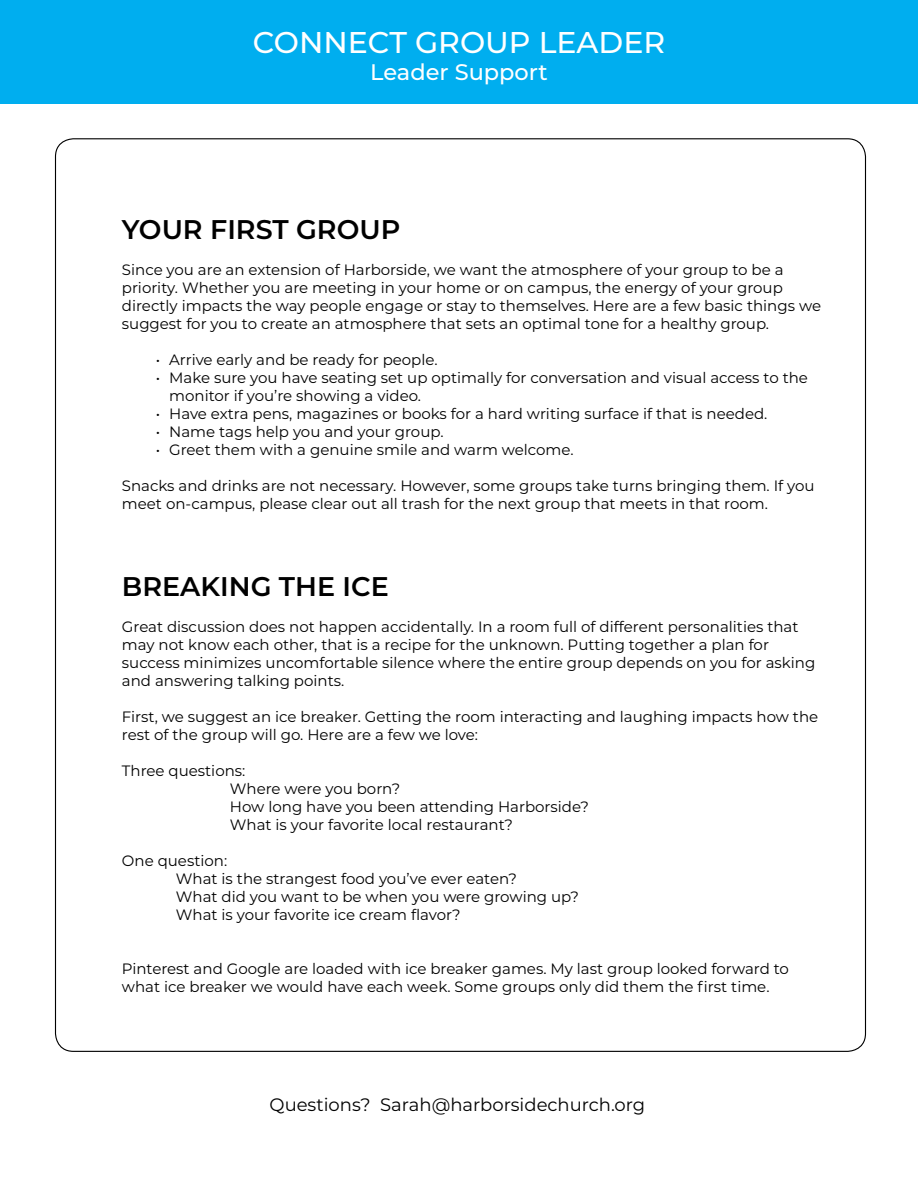
<style>
.page{position:relative;width:918px;height:1188px;background:#fff}
.page>*{position:absolute;margin:0;border:0;box-sizing:border-box;transform-origin:0 0}
.t1{font:500 30px "Montserrat";color:#fff}
.t2{font:600 27px "Montserrat";color:#000}
.t3{font:500 22.5px "Montserrat";color:#fff}
.t4{font:18px "Montserrat";color:#000}
.t5{font:15px/18px "Montserrat";color:#000}
</style>
<div class="page">
<div style="left:0;top:0;width:918px;height:104px;background:#00aeef"></div>
<h1 class="t1" style="left:253px;top:21px;width:414px">CONNECT GROUP LEADER</h1>
<h3 class="t3" style="left:370px;top:56px;width:179px">Leader Support</h3>
<h2 class="t2" style="left:122px;top:210px;width:280px">YOUR FIRST GROUP</h2>
<p class="t5" style="left:122px;top:260px;width:701px">Since you are an extension of Harborside, we want the atmosphere of your group to be a priority. Whether you are meeting in your home or on campus, the energy of your group directly impacts the way people engage or stay to themselves. Here are a few basic things we suggest for you to create an atmosphere that sets an optimal tone for a healthy group.</p>
<p class="t5" style="left:156px;top:350px;width:284px">• Arrive early and be ready for people.</p>
<p class="t5" style="left:169px;top:368px;width:640px;text-indent:-14px">• Make sure you have seating set up optimally for conversation and visual access to the monitor if you’re showing a video.</p>
<p class="t5" style="left:156px;top:404px;width:613px">• Have extra pens, magazines or books for a hard writing surface if that is needed.</p>
<p class="t5" style="left:156px;top:422px;width:289px">• Name tags help you and your group.</p>
<p class="t5" style="left:156px;top:440px;width:420px">• Greet them with a genuine smile and warm welcome.</p>
<p class="t5" style="left:122px;top:476px;width:694px">Snacks and drinks are not necessary. However, some groups take turns bringing them. If you meet on-campus, please clear out all trash for the next group that meets in that room.</p>
<h2 class="t2" style="left:122px;top:567px;width:269px">BREAKING THE ICE</h2>
<p class="t5" style="left:122px;top:617px;width:695px">Great discussion does not happen accidentally. In a room full of different personalities that may not know each other, that is a recipe for the unknown. Putting together a plan for success minimizes uncomfortable silence where the entire group depends on you for asking and answering talking points.</p>
<p class="t5" style="left:122px;top:707px;width:698px">First, we suggest an ice breaker. Getting the room interacting and laughing impacts how the rest of the group will go. Here are a few we love:</p>
<p class="t5" style="left:230px;top:761px;width:361px;text-indent:-108px">Three questions:<br>Where were you born?<br>How long have you been attending Harborside?<br>What is your favorite local restaurant?</p>
<p class="t5" style="left:176px;top:851px;width:405px;text-indent:-54px">One question:<br>What is the strangest food you’ve ever eaten?<br>What did you want to be when you were growing up?<br>What is your favorite ice cream flavor?</p>
<p class="t5" style="left:122px;top:959px;width:669px">Pinterest and Google are loaded with ice breaker games. My last group looked forward to what ice breaker we would have each week. Some groups only did them the first time.</p>
<p class="t4" style="left:270px;top:1093px;width:377px">Questions? Sarah@harborsidechurch.org</p>
</div>
